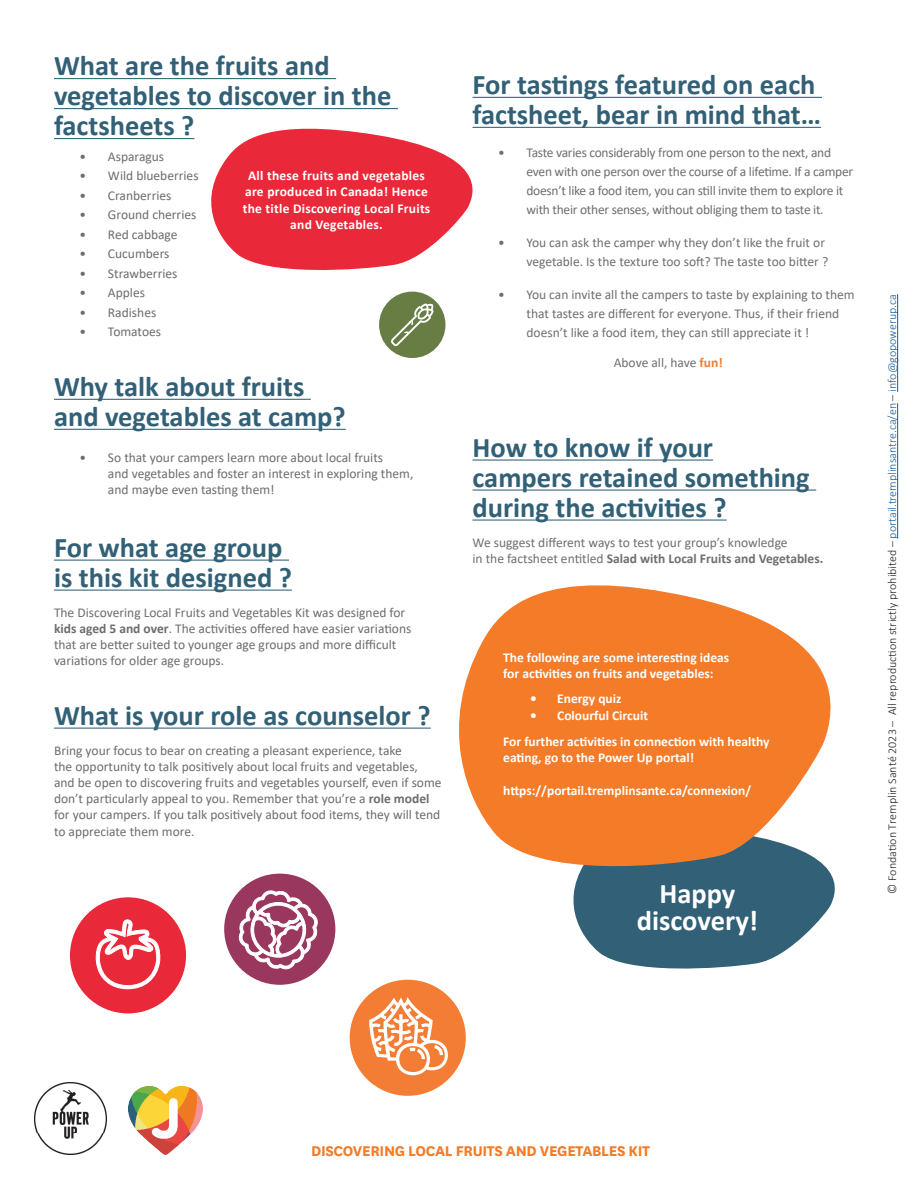
<style>
.page{position:relative;width:918px;height:1188px;background:#fff}
.page>*{position:absolute;margin:0;border:0;box-sizing:border-box;transform-origin:0 0}
.t1{font:700 28.5px/30px "Calibri";color:#316077}
.t2{font:700 28.5px/27px "Calibri";color:#fff;text-align:center}
.t3{font:700 16.5px "National";letter-spacing:-.02em;color:#f47b28}
.t4{font:13.5px/16.2px "Calibri";color:#6c6d70}
.t5{font:13.5px/19.2px "Calibri";letter-spacing:-.01em;color:#6d6f72}
.t6{font:700 13.5px/16.2px "Calibri";color:#fff}
.t7{font:700 13.5px/16.2px "Calibri";letter-spacing:.02em;color:#fff;text-align:center}
.t8{font:300 12px "Calibri";color:#231f20}
.s1{font-weight:700}
.s2{font-weight:700;color:#f47b28}
.s3{color:#175d9e}
</style>
<div class="page">
<hr style="left:897px;top:403px;width:1px;height:136px;background:#175d9e">
<hr style="left:897px;top:294px;width:1px;height:98px;background:#175d9e">
<hr style="left:54px;top:78px;width:282px;height:1px;background:#316077">
<hr style="left:54px;top:108px;width:344px;height:1px;background:#316077">
<hr style="left:54px;top:138px;width:140px;height:1px;background:#316077">
<hr style="left:54px;top:399px;width:257px;height:1px;background:#316077">
<hr style="left:54px;top:429px;width:292px;height:1px;background:#316077">
<hr style="left:54px;top:560px;width:235px;height:1px;background:#316077">
<hr style="left:54px;top:590px;width:238px;height:1px;background:#316077">
<hr style="left:54px;top:728px;width:377px;height:1px;background:#316077">
<svg style="left:211px;top:126px;width:276px;height:144px;fill:#e9293a"></svg>
<svg style="left:573px;top:879px;width:262px;height:90px;fill:#316077"></svg>
<img style="left:106px;top:1086px;width:97px;height:69px">
<hr style="left:472px;top:97px;width:350px;height:1px;background:#316077">
<hr style="left:472px;top:127px;width:349px;height:1px;background:#316077">
<hr style="left:472px;top:460px;width:241px;height:1px;background:#316077">
<hr style="left:472px;top:490px;width:344px;height:1px;background:#316077">
<hr style="left:472px;top:520px;width:255px;height:1px;background:#316077">
<div style="left:224px;top:874px;width:111px;height:111px;background:#99375f;border-radius:50%"></div>
<svg style="left:239px;top:890px;width:79px;height:79px"></svg>
<div style="left:379px;top:292px;width:67px;height:66px;background:#687d44;border-radius:50%"></div>
<svg style="left:391px;top:303px;width:43px;height:43px"></svg>
<div style="left:70px;top:897px;width:116px;height:116px;background:#e9293a;border-radius:50%"></div>
<svg style="left:95px;top:919px;width:66px;height:70px"></svg>
<div style="left:350px;top:980px;width:116px;height:116px;background:#f47d35;border-radius:50%"></div>
<svg style="left:369px;top:997px;width:79px;height:78px"></svg>
<svg style="left:459px;top:585px;width:374px;height:294px;fill:#f47b28"></svg>
<img style="left:34px;top:1083px;width:72px;height:72px">
<h1 class="t1" style="left:54px;top:51px;width:339px">What are the fruits and vegetables to discover in the factsheets ?</h1>
<p class="t4" style="left:80px;top:148px;width:86px">• Asparagus</p>
<p class="t4" style="left:80px;top:167px;width:121px">• Wild blueberries</p>
<p class="t4" style="left:80px;top:187px;width:93px">• Cranberries</p>
<p class="t4" style="left:80px;top:206px;width:118px">• Ground cherries</p>
<p class="t4" style="left:80px;top:226px;width:100px">• Red cabbage</p>
<p class="t4" style="left:80px;top:245px;width:91px">• Cucumbers</p>
<p class="t4" style="left:80px;top:265px;width:99px">• Strawberries</p>
<p class="t4" style="left:80px;top:284px;width:67px">• Apples</p>
<p class="t4" style="left:80px;top:304px;width:78px">• Radishes</p>
<p class="t4" style="left:80px;top:323px;width:83px">• Tomatoes</p>
<p class="t7" style="left:243px;top:167px;width:189px">All these fruits and vegetables are produced in Canada! Hence the title Discovering Local Fruits and Vegetables.</p>
<h1 class="t1" style="left:54px;top:371px;width:293px">Why talk about fruits and vegetables at camp?</h1>
<p class="t4" style="left:108px;top:449px;width:307px;text-indent:-28px">• So that your campers learn more about local fruits<br>and vegetables and foster an interest in exploring them, and maybe even tasting them!</p>
<h1 class="t1" style="left:54px;top:532px;width:239px">For what age group is this kit designed ?</h1>
<p class="t4" style="left:54px;top:604px;width:359px">The Discovering Local Fruits and Vegetables Kit was designed for <span class="s1">kids aged 5 and over</span>. The activities offered have easier variations that are better suited to younger age groups and more difficult variations for older age groups.</p>
<h1 class="t1" style="left:54px;top:700px;width:378px">What is your role as counselor ?</h1>
<p class="t4" style="left:54px;top:742px;width:389px">Bring your focus to bear on creating a pleasant experience, take<br>the opportunity to talk positively about local fruits and vegetables, and be open to discovering fruits and vegetables yourself, even if some don’t particularly appeal to you. Remember that you’re a <span class="s1">role model </span>for your campers. If you talk positively about food items, they will tend to appreciate them more.</p>
<h1 class="t1" style="left:472px;top:69px;width:350px">For tastings featured on each factsheet, bear in mind that…</h1>
<p class="t5" style="left:526px;top:142px;width:328px;text-indent:-28px">• Taste varies considerably from one person to the next, and even with one person over the course of a lifetime. If a camper doesn’t like a food item, you can still invite them to explore it with their other senses, without obliging them to taste it.</p>
<p class="t5" style="left:498px;top:233px;width:332px;text-align:right">• You can ask the camper why they don’t like the fruit or vegetable. Is the texture too soft? The taste too bitter ?</p>
<p class="t5" style="left:526px;top:285px;width:330px;text-indent:-28px">• You can invite all the campers to taste by explaining to them that tastes are different for everyone. Thus, if their friend doesn’t like a food item, they can still appreciate it !</p>
<p class="t5" style="left:614px;top:353px;width:111px">Above all, have <span class="s2">fun!</span></p>
<h1 class="t1" style="left:472px;top:432px;width:339px">How to know if your campers retained something during the activities ?</h1>
<p class="t5" style="left:472px;top:534px;width:352px;line-height:16.2px">We suggest different ways to test your group’s knowledge<br>in the factsheet entitled <span class="s1">Salad with Local Fruits and Vegetables.</span></p>
<p class="t6" style="left:503px;top:649px;width:228px">The following are some interesting ideas for activities on fruits and vegetables:</p>
<p class="t6" style="left:530px;top:691px;width:93px">• Energy quiz</p>
<p class="t6" style="left:503px;top:702px;width:268px;line-height:26.4px;text-indent:27px">• Colourful Circuit<br>For further activities in connection with healthy</p>
<p class="t6" style="left:503px;top:749px;width:192px">eating, go to the Power Up portal!</p>
<p class="t6" style="left:503px;top:782px;width:250px">https://portail.tremplinsante.ca/connexion/</p>
<h1 class="t2" style="left:637px;top:880px;width:123px">Happy discovery!</h1>
<p class="t8" style="left:885px;top:894px;width:601px;rotate:-90deg">© Fondation Tremplin Santé 2023 – All reproduction strictly prohibited – <span class="s3">portail.tremplinsantre.ca/en</span> – <span class="s3">info@gopowerup.ca</span></p>
<p class="t3" style="left:311px;top:1140px;width:341px">DISCOVERING LOCAL FRUITS AND VEGETABLES KIT</p>
</div>
